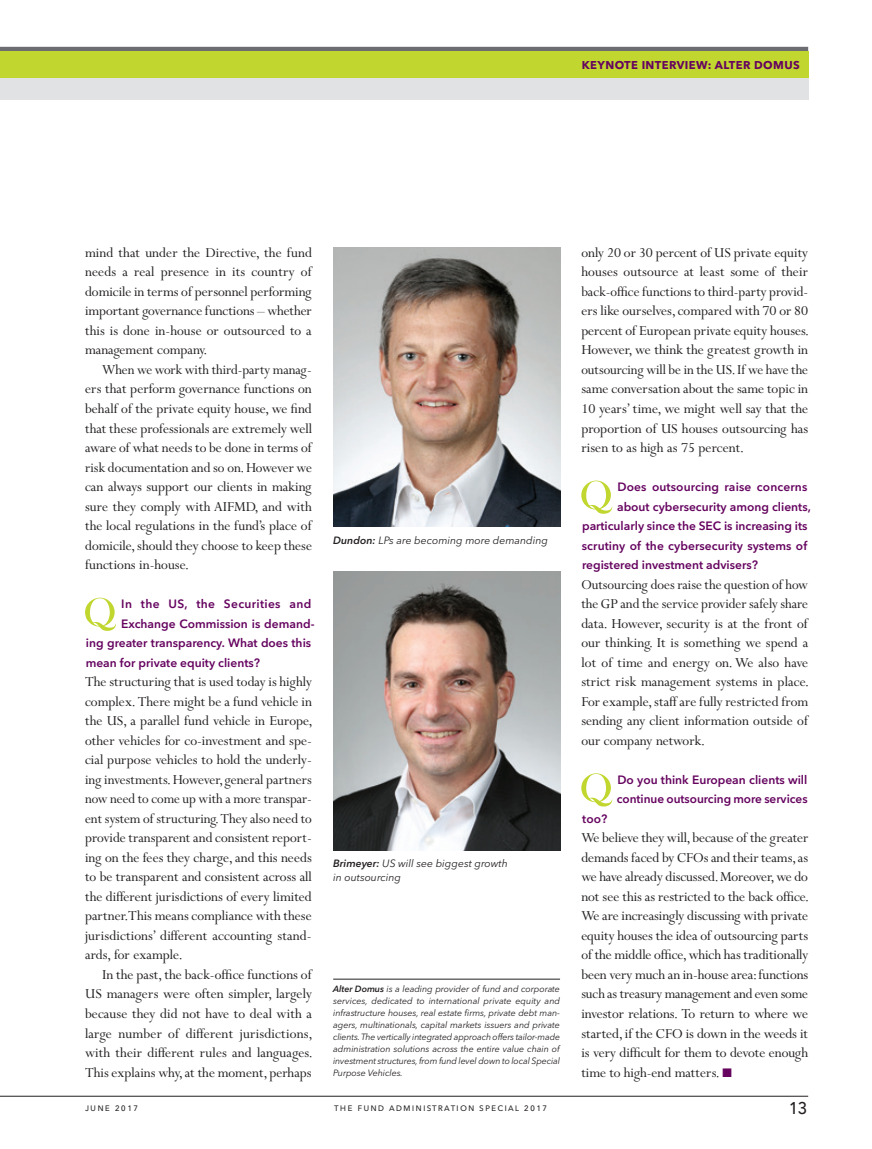
<style>
.page{position:relative;width:872px;height:1149px;background:#fff}
.page>*{position:absolute;margin:0;border:0;box-sizing:border-box;transform-origin:0 0}
.t1{font:22.5px "Avenir Next LT Pro";color:#231f20}
.t2{font:15.3px/19.5px "Perpetua MT Pro";color:#231f20;text-align:justify}
.t3{font:600 12px/19.5px "Avenir Next LT Pro";color:#65035f}
.t4{font:600 12px "Avenir Next LT Pro";letter-spacing:.025em;color:#65035f}
.t5{font:700 11.25px "Avenir Next LT Pro";letter-spacing:.035em;color:#65035f}
.t6{font:italic 10.5px/13.5px "Avenir Next LT Pro";color:#231f20}
.t7{font:10.5px "Avenir Next LT Pro";letter-spacing:.1em;color:#231f20}
.t8{font:italic 9px/12px "Avenir Next LT Pro";letter-spacing:-.015em;color:#231f20;text-align:justify}
.s1{font-weight:600}
.s2{color:#65035f}
</style>
<div class="page">
<hr style="left:0;top:1095px;width:808px;height:1px;background:#231f20">
<hr style="left:0;top:47px;width:808px;height:4px;background:#6c6d70">
<img style="left:333px;top:247px;width:227px;height:279px">
<img style="left:333px;top:571px;width:227px;height:279px">
<div style="left:0;top:51px;width:808px;height:27px;background:#c1d72f"></div>
<svg style="left:85px;top:597px;width:31px;height:33px"></svg>
<svg style="left:581px;top:480px;width:31px;height:33px"></svg>
<svg style="left:581px;top:773px;width:31px;height:33px"></svg>
<hr style="left:333px;top:978px;width:227px;height:1px;background:#231f20">
<div style="left:0;top:78px;width:808px;height:22px;background:#e1e2e4"></div>
<p class="t5" style="left:582px;top:58px;width:219px">KEYNOTE INTERVIEW: ALTER DOMUS</p>
<p class="t2" style="left:85px;top:243px;width:228px">mind that under the Directive, the fund needs a real presence in its country of domicile in terms of personnel performing important governance functions – whether this is done in-house or outsourced to a management company.</p>
<p class="t2" style="left:85px;top:360px;width:228px;text-indent:17px">When we work with third-party manag&shy;ers that perform governance functions on behalf of the private equity house, we find that these professionals are extremely well aware of what needs to be done in terms of risk documentation and so on. However we can always support our clients in making sure they comply with AIFMD, and with the local regulations in the fund’s place of domicile, should they choose to keep these functions in-house.</p>
<p class="t4" style="left:121px;top:596px;width:191px">In the US, the Securities and</p>
<p class="t3" style="left:121px;top:613px;width:195px">Exchange Commission is demand-</p>
<p class="t3" style="left:86px;top:633px;width:227px">ing greater transparency. What does this</p>
<p class="t3" style="left:86px;top:652px;width:176px">mean for private equity clients?</p>
<p class="t2" style="left:85px;top:672px;width:229px">The structuring that is used today is highly complex. There might be a fund vehicle in the US, a parallel fund vehicle in Europe, other vehicles for co-investment and spe&shy;cial purpose vehicles to hold the underly&shy;ing investments. However, general partners now need to come up with a more transpar&shy;ent system of structuring. They also need to provide transparent and consistent report&shy;ing on the fees they charge, and this needs to be transparent and consistent across all the different jurisdictions of every limited partner. This means compliance with these jurisdictions’ different accounting stand&shy;ards, for example.</p>
<p class="t2" style="left:85px;top:964px;width:229px;text-indent:17px">In the past, the back-office functions of US managers were often simpler, largely because they did not have to deal with a large number of different jurisdictions, with their different rules and languages.<br>This explains why, at the moment, perhaps</p>
<p class="t6" style="left:333px;top:533px;width:216px"><span class="s1">Dundon:</span> LPs are becoming more demanding</p>
<p class="t6" style="left:333px;top:856px;width:176px"><span class="s1">Brimeyer:</span> US will see biggest growth in outsourcing</p>
<p class="t8" style="left:333px;top:982px;width:228px"><span class="s1">Alter Domus</span> is a leading provider of fund and corporate services, dedicated to international private equity and infrastructure houses, real estate firms, private debt man&shy;agers, multinationals, capital markets issuers and private clients. The vertically integrated approach offers tailor-made administration solutions across the entire value chain of investment structures, from fund level down to local Special Purpose Vehicles.</p>
<p class="t2" style="left:581px;top:243px;width:229px">only 20 or 30 percent of US private equity houses outsource at least some of their back-office functions to third-party provid&shy;ers like ourselves, compared with 70 or 80 percent of European private equity houses.<br>However, we think the greatest growth in outsourcing will be in the US. If we have the same conversation about the same topic in 10 years’ time, we might well say that the proportion of US houses outsourcing has risen to as high as 75 percent.</p>
<p class="t3" style="left:617px;top:477px;width:191px">Does outsourcing raise concerns</p>
<p class="t3" style="left:617px;top:496px;width:195px">about cybersecurity among clients,</p>
<p class="t3" style="left:582px;top:516px;width:227px">particularly since the SEC is increasing its</p>
<p class="t3" style="left:582px;top:535px;width:227px">scrutiny of the cybersecurity systems of</p>
<p class="t3" style="left:582px;top:555px;width:177px">registered investment advisers?</p>
<p class="t2" style="left:581px;top:574px;width:229px">Outsourcing does raise the question of how the GP and the service provider safely share data. However, security is at the front of our thinking. It is something we spend a lot of time and energy on. We also have strict risk management systems in place.<br>For example, staff are fully restricted from sending any client information outside of our company network.</p>
<p class="t3" style="left:617px;top:769px;width:192px">Do you think European clients will continue outsourcing more services</p>
<p class="t3" style="left:582px;top:808px;width:26px">too?</p>
<p class="t2" style="left:581px;top:828px;width:229px">We believe they will, because of the greater demands faced by CFOs and their teams, as we have already discussed. Moreover, we do not see this as restricted to the back office.<br>We are increasingly discussing with private equity houses the idea of outsourcing parts of the middle office, which has traditionally been very much an in-house area: functions such as treasury management and even some investor relations. To return to where we started, if the CFO is down in the weeds it is very difficult for them to devote enough time to high-end matters. <span class="s2">■</span></p>
<p class="t7" style="left:85px;top:1100px;width:55px">june 2017</p>
<p class="t7" style="left:334px;top:1100px;width:215px">the fund administration special 2017</p>
<h1 class="t1" style="left:788px;top:1092px;width:22px">13</h1>
</div>
